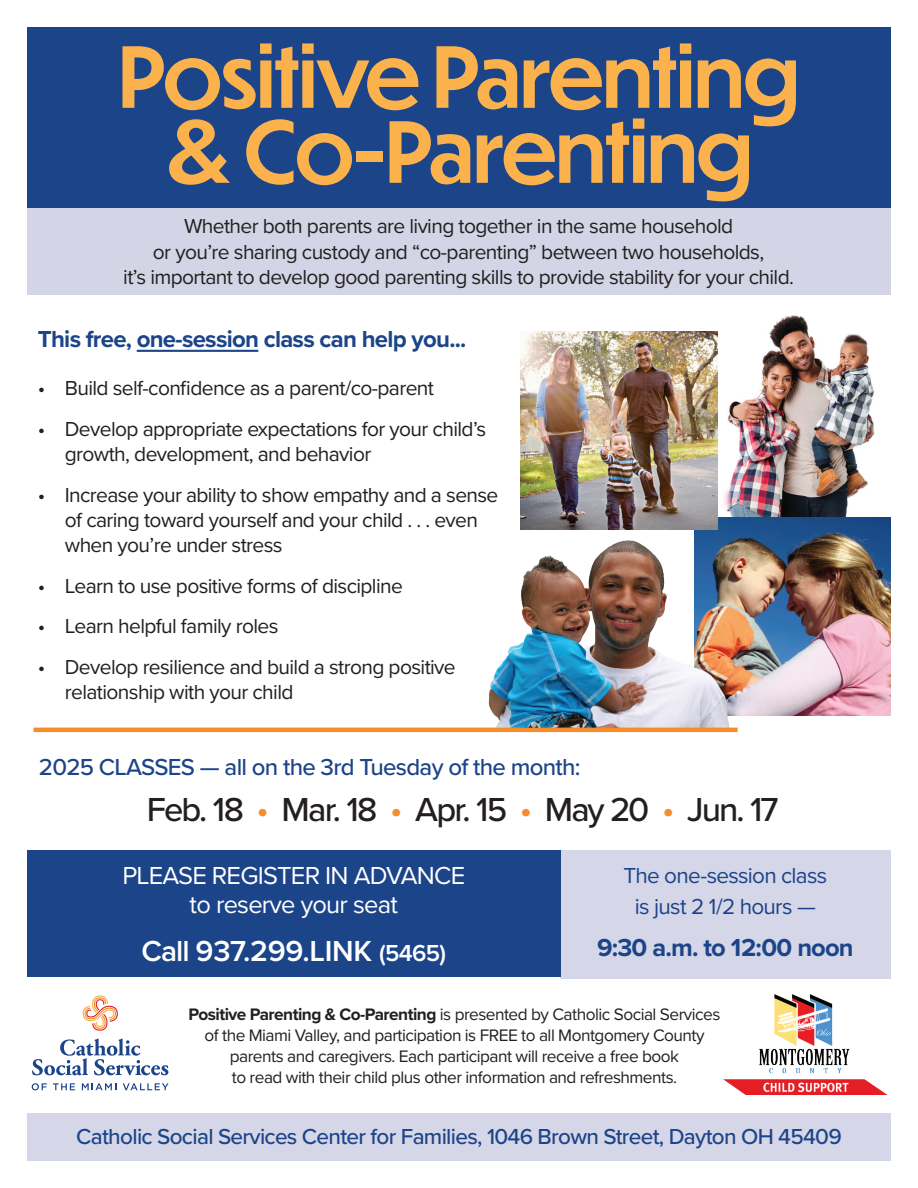
<style>
.page{position:relative;width:918px;height:1188px;background:#fff}
.page>*{position:absolute;margin:0;border:0;box-sizing:border-box;transform-origin:0 0}
.t1{font:500 82.5px/75px "Dunbar Tall";letter-spacing:-.01em;color:#fbb24c;text-align:center}
.t2{font:500 34.5px "Proxima Nova";letter-spacing:-.055em;color:#231f20}
.t3{font:600 30px "Proxima Nova";letter-spacing:-.01em;color:#fff}
.t4{font:25.5px/28.5px "Proxima Nova";letter-spacing:-.03em;color:#fff;text-align:center}
.t5{font:700 25.5px "Proxima Nova";letter-spacing:-.03em;color:#1c4489}
.t6{font:500 24px "Proxima Nova";letter-spacing:-.03em;color:#1c4489}
.t7{font:700 24px "Proxima Nova";letter-spacing:-.03em;color:#1c4489}
.t8{font:500 22.5px "Proxima Nova";letter-spacing:-.03em;color:#1c4489}
.t9{font:22.5px/30.6px "Proxima Nova";letter-spacing:-.035em;color:#1c4489;text-align:center}
.t10{font:21px/25.2px "Proxima Nova";letter-spacing:-.03em;color:#231f20}
.t11{font:17.25px/21px "Proxima Nova";letter-spacing:-.03em;color:#231f20;text-align:center}
.s1{color:#f68c2a}
.s2{font-size:24px}
.s3{font-weight:700}
</style>
<div class="page">
<img style="left:694px;top:315px;width:197px;height:400px">
<div style="left:27px;top:27px;width:864px;height:181px;background:#1c4489"></div>
<div style="left:561px;top:850px;width:330px;height:129px;background:#d5d6e7"></div>
<div style="left:27px;top:1114px;width:864px;height:47px;background:#d5d6e7"></div>
<div style="left:27px;top:208px;width:864px;height:87px;background:#d3d4e5"></div>
<div style="left:27px;top:850px;width:534px;height:127px;background:#1c4489"></div>
<svg style="left:32px;top:1039px;width:136px;height:36px"></svg>
<svg style="left:83px;top:995px;width:35px;height:36px"></svg>
<svg style="left:32px;top:1083px;width:15px;height:7px"></svg>
<svg style="left:53px;top:1083px;width:22px;height:7px"></svg>
<svg style="left:82px;top:1083px;width:34px;height:7px"></svg>
<svg style="left:123px;top:1083px;width:46px;height:7px"></svg>
<img style="left:723px;top:994px;width:163px;height:100px">
<hr style="left:137px;top:350px;width:121px;height:2px;background:#1c4489">
<img style="left:521px;top:332px;width:196px;height:197px">
<img style="left:485px;top:532px;width:275px;height:196px">
<hr style="left:33px;top:728px;width:705px;height:4px;background:#f68c2a">
<h1 class="t1" style="left:118px;top:37px;width:683px">Positive Parenting &amp; Co-Parenting</h1>
<p class="t10" style="left:123px;top:213px;width:672px;text-align:center">Whether both parents are living together in the same household<br>or you’re sharing custody and “co-parenting” between two households,<br>it’s important to develop good parenting skills to provide stability for your child.</p>
<p class="t7" style="left:38px;top:322px;width:430px">This free, one-session class can help you...</p>
<p class="t10" style="left:38px;top:375px;width:398px">• Build self-confidence as a parent/co-parent</p>
<p class="t10" style="left:65px;top:415px;width:423px;text-indent:-27px">• Develop appropriate expectations for your child’s growth, development, and behavior</p>
<p class="t10" style="left:65px;top:481px;width:435px;text-indent:-27px">• Increase your ability to show empathy and a sense of caring toward yourself and your child . . . even when you’re under stress</p>
<p class="t10" style="left:38px;top:572px;width:367px">• Learn to use positive forms of discipline</p>
<p class="t10" style="left:38px;top:613px;width:242px">• Learn helpful family roles</p>
<p class="t10" style="left:65px;top:653px;width:392px;text-indent:-27px">• Develop resilience and build a strong positive relationship with your child</p>
<p class="t6" style="left:39px;top:749px;width:543px">2025 CLASSES — all on the 3rd Tuesday of the month:</p>
<h2 class="t2" style="left:147px;top:783px;width:633px">Feb. 18 <span class="s1">•</span> Mar. 18 <span class="s1">•</span> Apr. 15 <span class="s1">•</span> May 20 <span class="s1">•</span> Jun. 17</h2>
<p class="t4" style="left:122px;top:860px;width:344px">PLEASE REGISTER IN ADVANCE to reserve your seat</p>
<h3 class="t3" style="left:141px;top:928px;width:306px">Call 937.299.LINK <span class="s2">(5465)</span></h3>
<p class="t9" style="left:623px;top:859px;width:205px">The one-session class is just 2 1/2 hours —</p>
<p class="t5" style="left:597px;top:928px;width:258px">9:30 a.m. to 12:00 noon</p>
<p class="t11" style="left:189px;top:1003px;width:533px"><span class="s3">Positive Parenting &amp; Co-Parenting</span> is presented by Catholic Social Services of the Miami Valley, and participation is FREE to all Montgomery County parents and caregivers. Each participant will receive a free book<br>to read with their child plus other information and refreshments.</p>
<p class="t8" style="left:76px;top:1120px;width:767px">Catholic Social Services Center for Families, 1046 Brown Street, Dayton OH 45409</p>
</div>
